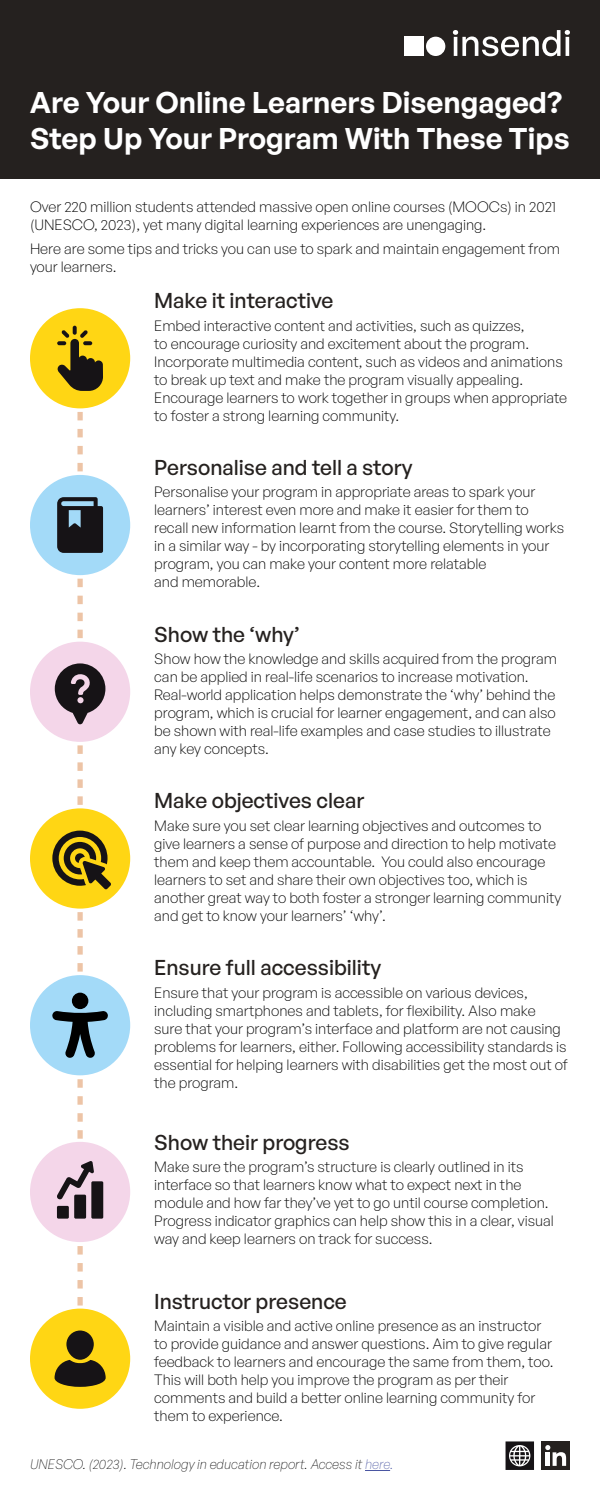
<style>
.page{position:relative;width:600px;height:1500px;background:#fff}
.page>*{position:absolute;margin:0;border:0;box-sizing:border-box;transform-origin:0 0}
.Heading1{font:600 29.25px/36.8px "General Sans";color:#fff}
.Heading2{font:500 21px "General Sans";color:#25211f}
.Para2{font:300 14.62px/18px "General Sans";color:#000}
.t1{font:italic 200 13.5px "General Sans";color:#000}
.s1{color:#4a56a2}
</style>
<div class="page">
<div style="left:0;top:0;width:600px;height:178px;background:#25211f"></div>
<svg style="left:365px;top:1470px;width:25px;height:1px"></svg>
<div style="left:404px;top:37px;width:19px;height:19px;background:#fff"></div>
<div style="left:426px;top:37px;width:19px;height:19px;background:#fff;border-radius:50%"></div>
<svg style="left:453px;top:30px;width:117px;height:26px"></svg>
<div style="left:541px;top:1441px;width:29px;height:29px;background:#25211f"></div>
<svg style="left:545px;top:1445px;width:21px;height:21px"></svg>
<svg style="left:506px;top:1441px;width:28px;height:29px"></svg>
<svg style="left:77px;top:1246px;width:6px;height:60px"></svg>
<svg style="left:77px;top:1079px;width:6px;height:60px"></svg>
<svg style="left:77px;top:912px;width:6px;height:60px"></svg>
<svg style="left:77px;top:745px;width:6px;height:60px"></svg>
<svg style="left:77px;top:579px;width:6px;height:59px"></svg>
<svg style="left:77px;top:412px;width:6px;height:59px"></svg>
<div style="left:30px;top:308px;width:100px;height:100px;background:#ffd614;border-radius:50%"></div>
<svg style="left:57px;top:326px;width:46px;height:65px"></svg>
<div style="left:30px;top:475px;width:100px;height:100px;background:#a3daf8;border-radius:50%"></div>
<svg style="left:57px;top:497px;width:46px;height:56px;background:#2d333b"></svg>
<div style="left:30px;top:642px;width:100px;height:100px;background:#f4d6e9;border-radius:50%"></div>
<svg style="left:55px;top:663px;width:50px;height:61px"></svg>
<div style="left:30px;top:808px;width:100px;height:101px;background:#ffd614;border-radius:50%"></div>
<svg style="left:52px;top:831px;width:59px;height:58px"></svg>
<div style="left:30px;top:975px;width:100px;height:100px;background:#a3daf8;border-radius:50%"></div>
<svg style="left:52px;top:1011px;width:56px;height:47px"></svg>
<div style="left:72px;top:993px;width:16px;height:16px;background:#000;border-radius:50%"></div>
<div style="left:30px;top:1142px;width:100px;height:100px;background:#f4d6e9;border-radius:50%"></div>
<svg style="left:57px;top:1161px;width:37px;height:38px"></svg>
<div style="left:57px;top:1206px;width:12px;height:13px;background:#161316;border-radius:2px"></div>
<div style="left:74px;top:1195px;width:12px;height:24px;background:#161316;border-radius:2px"></div>
<div style="left:91px;top:1181px;width:12px;height:38px;background:#161316;border-radius:2px"></div>
<div style="left:30px;top:1309px;width:100px;height:100px;background:#ffd614;border-radius:50%"></div>
<div style="left:66px;top:1331px;width:28px;height:29px;background:#161316;border-radius:14px"></div>
<svg style="left:55px;top:1360px;width:51px;height:27px"></svg>
<h1 class="Heading1" style="left:30px;top:83px;width:542px">Are Your Online Learners Disengaged?<br>Step Up Your Program With These Tips</h1>
<p class="Para2" style="left:30px;top:197px;width:528px">Over 220 million students attended massive open online courses (MOOCs) in 2021 (UNESCO, 2023), yet many digital learning experiences are unengaging.</p>
<p class="Para2" style="left:30px;top:239px;width:531px">Here are some tips and tricks you can use to spark and maintain engagement from your learners.</p>
<h2 class="Heading2" style="left:154px;top:287px;width:181px">Make it interactive</h2>
<p class="Para2" style="left:154px;top:316px;width:415px">Embed interactive content and activities, such as quizzes,<br>to encourage curiosity and excitement about the program.<br>Incorporate multimedia content, such as videos and animations to break up text and make the program visually appealing.<br>Encourage learners to work together in groups when appropriate to foster a strong learning community.</p>
<h2 class="Heading2" style="left:154px;top:454px;width:260px">Personalise and tell a story</h2>
<p class="Para2" style="left:154px;top:483px;width:411px">Personalise your program in appropriate areas to spark your learners’ interest even more and make it easier for them to recall new information learnt from the course. Storytelling works in a similar way - by incorporating storytelling elements in your program, you can make your content more relatable<br>and memorable.</p>
<h2 class="Heading2" style="left:154px;top:621px;width:147px">Show the ‘why’</h2>
<p class="Para2" style="left:154px;top:650px;width:404px">Show how the knowledge and skills acquired from the program can be applied in real-life scenarios to increase motivation.<br>Real-world application helps demonstrate the ‘why’ behind the program, which is crucial for learner engagement, and can also be shown with real-life examples and case studies to illustrate any key concepts.</p>
<h2 class="Heading2" style="left:154px;top:788px;width:212px">Make objectives clear</h2>
<p class="Para2" style="left:154px;top:816px;width:409px">Make sure you set clear learning objectives and outcomes to give learners a sense of purpose and direction to help motivate them and keep them accountable. You could also encourage learners to set and share their own objectives too, which is another great way to both foster a stronger learning community and get to know your learners’ ‘why’.</p>
<h2 class="Heading2" style="left:154px;top:954px;width:228px">Ensure full accessibility</h2>
<p class="Para2" style="left:154px;top:983px;width:415px">Ensure that your program is accessible on various devices, including smartphones and tablets, for flexibility. Also make<br>sure that your program’s interface and platform are not causing problems for learners, either. Following accessibility standards is essential for helping learners with disabilities get the most out of the program.</p>
<h2 class="Heading2" style="left:154px;top:1129px;width:197px">Show their progress</h2>
<p class="Para2" style="left:154px;top:1158px;width:401px">Make sure the program’s structure is clearly outlined in its interface so that learners know what to expect next in the module and how far they’ve yet to go until course completion.<br>Progress indicator graphics can help show this in a clear, visual way and keep learners on track for success.</p>
<h2 class="Heading2" style="left:154px;top:1288px;width:194px">Instructor presence</h2>
<p class="Para2" style="left:154px;top:1316px;width:401px">Maintain a visible and active online presence as an instructor to provide guidance and answer questions. Aim to give regular feedback to learners and encourage the same from them, too.<br>This will both help you improve the program as per their comments and build a better online learning community for them to experience.</p>
<h2 class="t1" style="left:30px;top:1456px;width:365px">UNESCO. (2023). Technology in education report. Access it <span class="s1">here.</span></h2>
</div>
